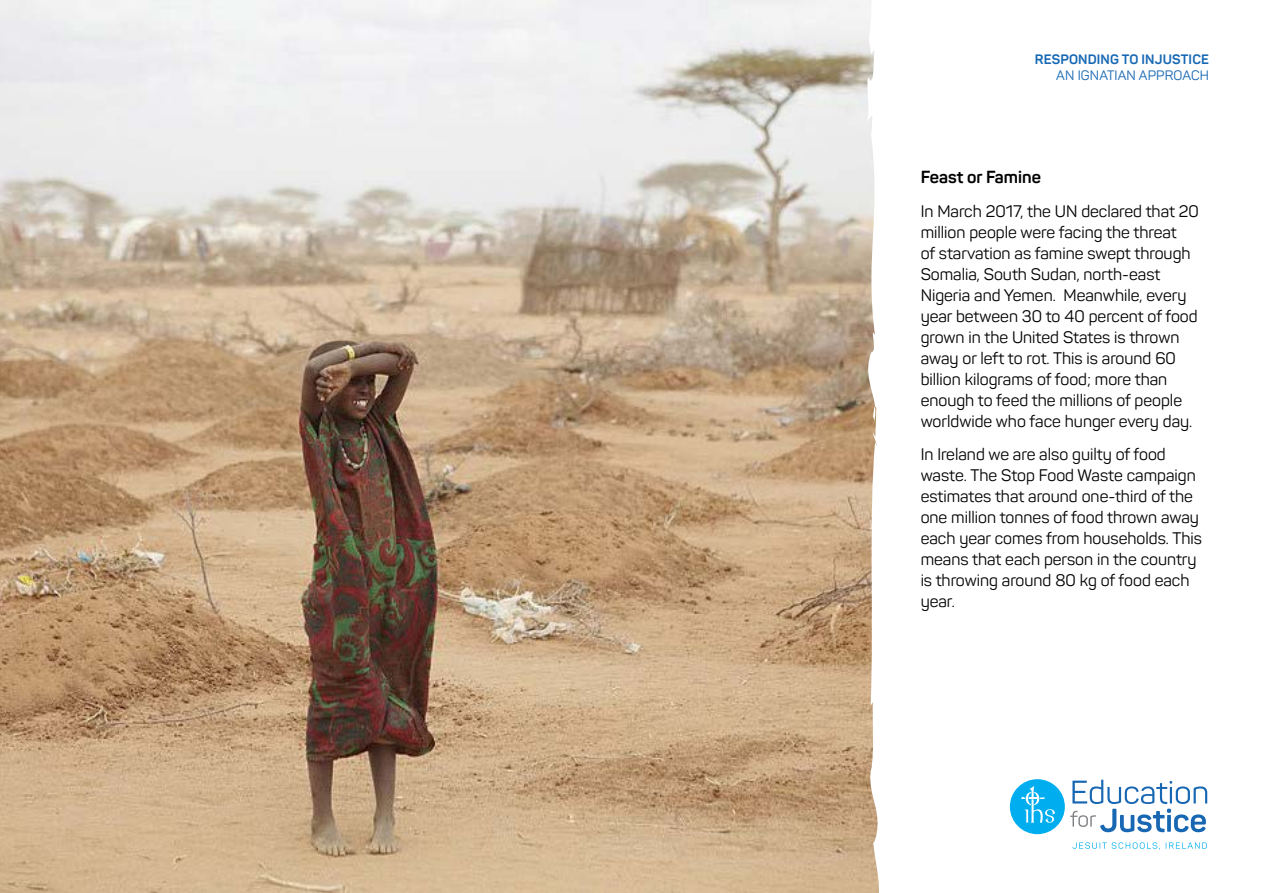
<style>
.page{position:relative;width:1263px;height:893px;background:#fff}
.page>*{position:absolute;margin:0;border:0;box-sizing:border-box;transform-origin:0 0}
.Heading{font:700 17.25px "Panton";color:#000}
.Body_Text{font:16.5px/21px "Panton";color:#000}
.t1{font:700 13.5px/16.5px "Panton";letter-spacing:.01em;color:#1768b4;text-align:right}
.s1{font-weight:400}
</style>
<div class="page">
<img style="left:0;top:0;width:862px;height:893px">
<svg style="left:862px;top:0;width:17px;height:893px"></svg>
<div style="left:1010px;top:779px;width:55px;height:55px;background:#00aeef;border-radius:50%"></div>
<svg style="left:1070px;top:780px;width:137px;height:52px"></svg>
<svg style="left:1072px;top:842px;width:88px;height:8px"></svg>
<svg style="left:1166px;top:842px;width:41px;height:7px"></svg>
<svg style="left:1021px;top:786px;width:34px;height:37px"></svg>
<p class="t1" style="left:1035px;top:51px;width:176px">RESPONDING TO INJUSTICE<br><span class="s1">AN IGNATIAN APPROACH</span></p>
<p class="Heading" style="left:921px;top:166px;width:122px">Feast or Famine</p>
<p class="Body_Text" style="left:921px;top:200px;width:280px">In March 2017, the UN declared that 20 million people were facing the threat<br>of starvation as famine swept through Somalia, South Sudan, north-east Nigeria and Yemen. Meanwhile, every year between 30 to 40 percent of food grown in the United States is thrown away or left to rot. This is around 60 billion kilograms of food; more than enough to feed the millions of people worldwide who face hunger every day.</p>
<p class="Body_Text" style="left:921px;top:444px;width:283px">In Ireland we are also guilty of food waste. The Stop Food Waste campaign estimates that around one-third of the one million tonnes of food thrown away each year comes from households. This means that each person in the country is throwing around 80 kg of food each year.</p>
</div>
